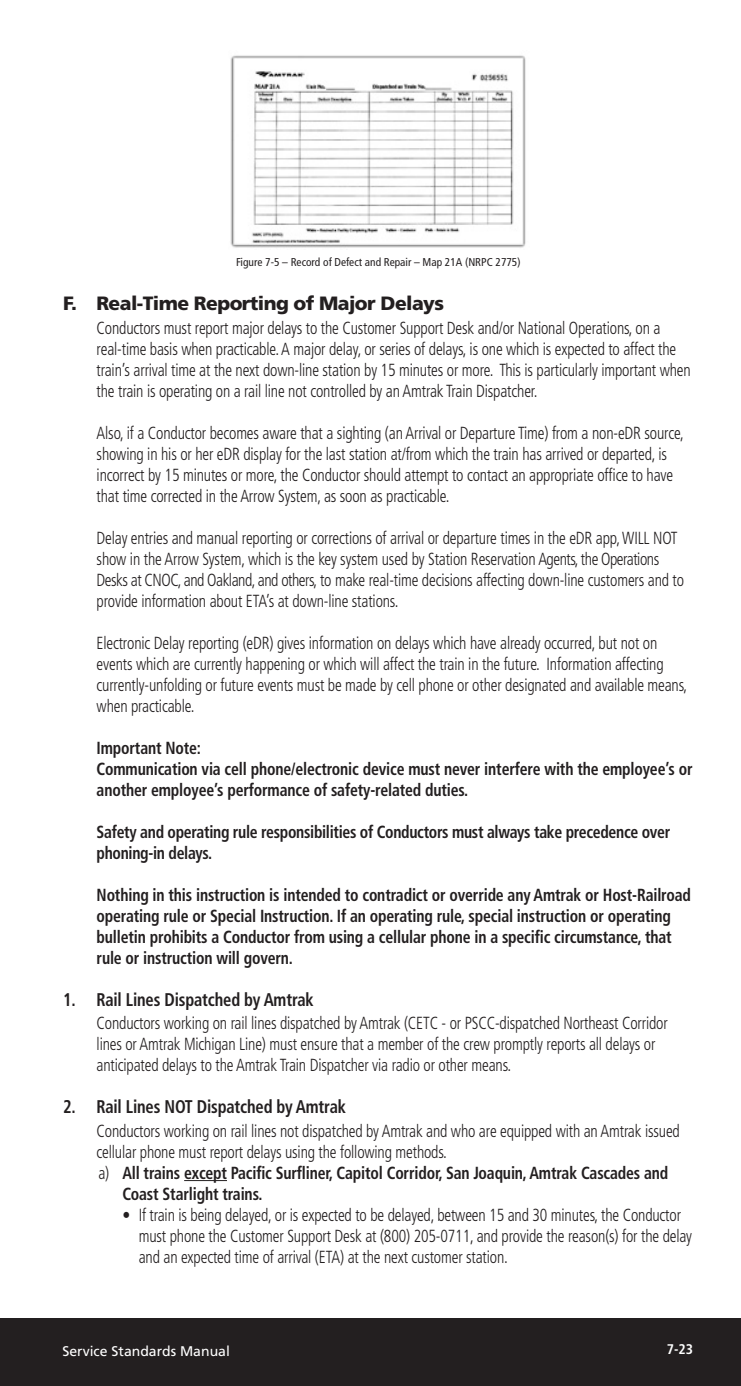
<style>
.page{position:relative;width:741px;height:1386px;background:#fff}
.page>*{position:absolute;margin:0;border:0;box-sizing:border-box;transform-origin:0 0}
.t1{font:900 19.25px "Frutiger";letter-spacing:-.03em;color:#231f20}
.header_-_sub{font:700 condensed 18.38px "Frutiger";letter-spacing:-.01em;color:#231f20;scale:.9 1}
.body_indent{font:300 condensed 17.5px/21px "Frutiger";letter-spacing:-.01em;color:#231f20;scale:.9 1}
.body_indent-2{font:700 condensed 17.5px/21px "Frutiger";letter-spacing:-.01em;color:#231f20;scale:.9 1}
.t2{font:14px "Frutiger";color:#fff}
.t3{font:700 condensed 14px "Frutiger";color:#fff}
.captions{font:condensed 11.38px "Frutiger";color:#231f20}
.s1{font-weight:300}
</style>
<div class="page">
<div style="left:0;top:1318px;width:740px;height:68px;background:#231f20"></div>
<hr style="left:184px;top:1180px;width:43px;height:1px;background:#231f20">
<img style="left:230px;top:55px;width:296px;height:193px">
<p class="captions" style="left:236px;top:255px;width:286px">Figure 7-5 – Record of Defect and Repair – Map 21A (NRPC 2775)</p>
<p class="t1" style="left:63px;top:292px;width:382px">F. Real-Time Reporting of Major Delays</p>
<p class="body_indent" style="left:97px;top:317px;width:661px">Conductors must report major delays to the Customer Support Desk and/or National Operations, on a real-time basis when practicable. A major delay, or series of delays, is one which is expected to affect the train’s arrival time at the next down-line station by 15 minutes or more. This is particularly important when the train is operating on a rail line not controlled by an Amtrak Train Dispatcher.</p>
<p class="body_indent" style="left:97px;top:422px;width:653px">Also, if a Conductor becomes aware that a sighting (an Arrival or Departure Time) from a non-eDR source, showing in his or her eDR display for the last station at/from which the train has arrived or departed, is incorrect by 15 minutes or more, the Conductor should attempt to contact an appropriate office to have that time corrected in the Arrow System, as soon as practicable.</p>
<p class="body_indent" style="left:97px;top:527px;width:654px">Delay entries and manual reporting or corrections of arrival or departure times in the eDR app, WILL NOT show in the Arrow System, which is the key system used by Station Reservation Agents, the Operations Desks at CNOC, and Oakland, and others, to make real-time decisions affecting down-line customers and to provide information about ETA’s at down-line stations.</p>
<p class="body_indent" style="left:97px;top:632px;width:657px">Electronic Delay reporting (eDR) gives information on delays which have already occurred, but not on events which are currently happening or which will affect the train in the future. Information affecting currently-unfolding or future events must be made by cell phone or other designated and available means, when practicable.</p>
<p class="body_indent-2" style="left:97px;top:737px;width:117px">Important Note:</p>
<p class="body_indent-2" style="left:97px;top:758px;width:663px">Communication via cell phone/electronic device must never interfere with the employee’s or another employee’s performance of safety-related duties.</p>
<p class="body_indent-2" style="left:97px;top:821px;width:638px">Safety and operating rule responsibilities of Conductors must always take precedence over phoning-in delays.</p>
<p class="body_indent-2" style="left:97px;top:884px;width:661px">Nothing in this instruction is intended to contradict or override any Amtrak or Host-Railroad operating rule or Special Instruction. If an operating rule, special instruction or operating bulletin prohibits a Conductor from using a cellular phone in a specific circumstance, that rule or instruction will govern.</p>
<p class="header_-_sub" style="left:63px;top:989px;width:280px">1. Rail Lines Dispatched by Amtrak</p>
<p class="body_indent" style="left:97px;top:1013px;width:635px">Conductors working on rail lines dispatched by Amtrak (CETC - or PSCC-dispatched Northeast Corridor lines or Amtrak Michigan Line) must ensure that a member of the crew promptly reports all delays or anticipated delays to the Amtrak Train Dispatcher via radio or other means.</p>
<p class="header_-_sub" style="left:63px;top:1096px;width:316px">2. Rail Lines NOT Dispatched by Amtrak</p>
<p class="body_indent" style="left:97px;top:1121px;width:649px">Conductors working on rail lines not dispatched by Amtrak and who are equipped with an Amtrak issued cellular phone must report delays using the following methods.</p>
<p class="body_indent-2" style="left:122px;top:1162px;width:608px;text-indent:-24px"><span class="s1">a)</span> All trains except Pacific Surfliner, Capitol Corridor, San Joaquin, Amtrak Cascades and<br>Coast Starlight trains.</p>
<p class="body_indent" style="left:139px;top:1205px;width:616px;text-indent:-16px">• If train is being delayed, or is expected to be delayed, between 15 and 30 minutes, the Conductor must phone the Customer Support Desk at (800) 205-0711, and provide the reason(s) for the delay and an expected time of arrival (ETA) at the next customer station.</p>
<p class="t2" style="left:62px;top:1342px;width:169px">Service Standards Manual</p>
<p class="t3" style="left:666px;top:1341px;width:28px">7-23</p>
</div>
